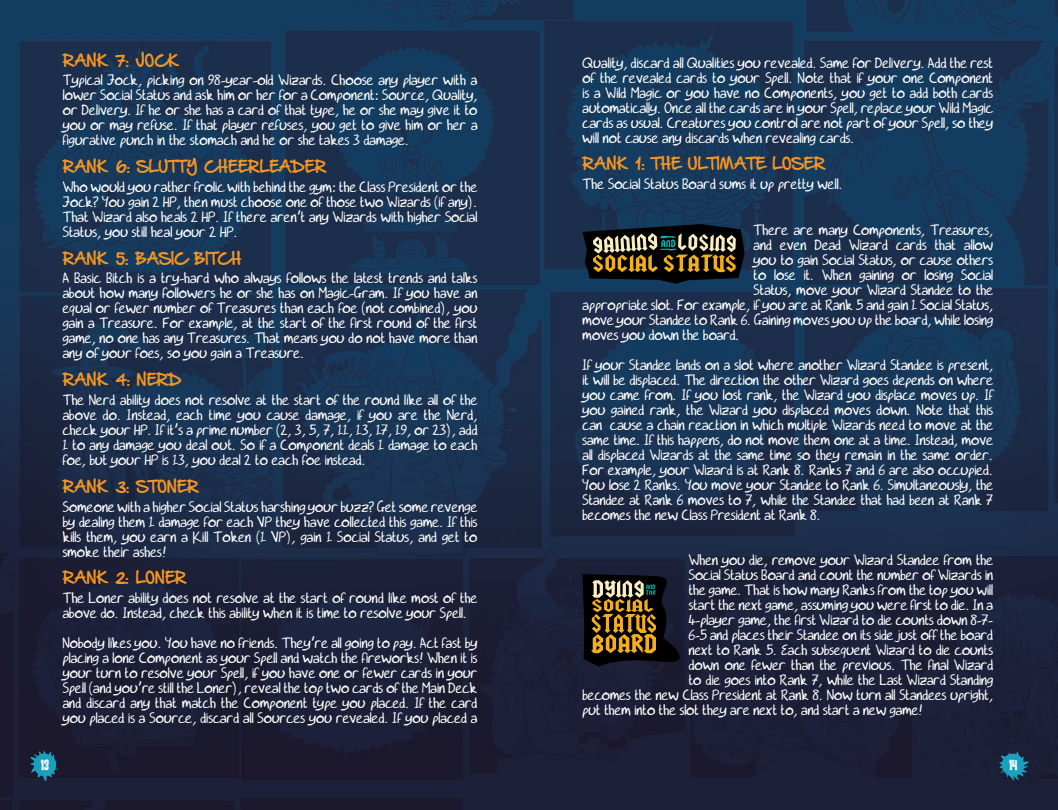
<style>
.page{position:relative;width:1058px;height:810px;background:#fff}
.page>*{position:absolute;margin:0;border:0;box-sizing:border-box;transform-origin:0 0}
.t1{font:15px/15px "Dead Ends";letter-spacing:-.005em;color:#fff;text-align:justify}
.t2{font:14.62px "House Movements Custom";color:#fff}
.t3{font:13.75px "Hand Of Sean Demo";letter-spacing:-.005em;color:#f79521}
</style>
<div class="page">
<img style="left:0;top:0;width:1058px;height:810px">
<svg style="left:30px;top:750px;width:29px;height:31px"></svg>
<svg style="left:999px;top:752px;width:30px;height:28px"></svg>
<svg style="left:582px;top:224px;width:162px;height:60px;background:#3b3929"></svg>
<svg style="left:582px;top:574px;width:121px;height:93px;background:#372f20"></svg>
<p class="t3" style="left:63px;top:54px;width:118px">RANK 7: JOCK</p>
<p class="t1" style="left:63px;top:73px;width:416px">Typical Jock, picking on 98-year-old Wizards. Choose any player with a lower Social Status and ask him or her for a Component: Source, Quality, or Delivery. If he or she has a card of that type, he or she may give it to you or may refuse. If that player refuses, you get to give him or her a figurative punch in the stomach and he or she takes 3 damage.</p>
<p class="t3" style="left:63px;top:160px;width:265px">RANK 6: SLUTTY CHEERLEADER</p>
<p class="t1" style="left:63px;top:180px;width:416px">Who would you rather frolic with behind the gym: the Class President or the Jock? You gain 2 HP, then must choose one of those two Wizards (if any).<br>That Wizard also heals 2 HP. If there aren’t any Wizards with higher Social Status, you still heal your 2 HP.</p>
<p class="t3" style="left:63px;top:252px;width:180px">RANK 5: BASIC BITCH</p>
<p class="t1" style="left:63px;top:272px;width:416px">A Basic Bitch is a try-hard who always follows the latest trends and talks about how many followers he or she has on Magic-Gram. If you have an equal or fewer number of Treasures than each foe (not combined), you gain a Treasure. For example, at the start of the first round of the first game, no one has any Treasures. That means you do not have more than any of your foes, so you gain a Treasure.</p>
<p class="t3" style="left:63px;top:374px;width:120px">RANK 4: NERD</p>
<p class="t1" style="left:63px;top:393px;width:416px">The Nerd ability does not resolve at the start of the round like all of the above do. Instead, each time you cause damage, if you are the Nerd, check your HP. If it’s a prime number (2, 3, 5, 7, 11, 13, 17, 19, or 23), add 1 to any damage you deal out. So if a Component deals 1 damage to each foe, but your HP is 13, you deal 2 to each foe instead.</p>
<p class="t3" style="left:63px;top:480px;width:138px">RANK 3: STONER</p>
<p class="t1" style="left:63px;top:500px;width:416px">Someone with a higher Social Status harshing your buzz? Get some revenge by dealing them 1 damage for each VP they have collected this game. If this kills them, you earn a Kill Token (1 VP), gain 1 Social Status, and get to smoke their ashes!</p>
<p class="t3" style="left:63px;top:572px;width:125px">RANK 2: LONER</p>
<p class="t1" style="left:63px;top:591px;width:416px">The Loner ability does not resolve at the start of round like most of the above do. Instead, check this ability when it is time to resolve your Spell.</p>
<p class="t1" style="left:63px;top:636px;width:416px">Nobody likes you. You have no friends. They’re all going to pay. Act fast by placing a lone Component as your Spell and watch the fireworks! When it is your turn to resolve your Spell, if you have one or fewer cards in your Spell (and you’re still the Loner), reveal the top two cards of the Main Deck and discard any that match the Component type you placed. If the card you placed is a Source, discard all Sources you revealed. If you placed a</p>
<p class="t1" style="left:582px;top:56px;width:412px">Quality, discard all Qualities you revealed. Same for Delivery. Add the rest of the revealed cards to your Spell. Note that if your one Component is a Wild Magic or you have no Components, you get to add both cards automatically. Once all the cards are in your Spell, replace your Wild Magic cards as usual. Creatures you control are not part of your Spell, so they will not cause any discards when revealing cards.</p>
<p class="t3" style="left:582px;top:158px;width:244px">RANK 1: THE ULTIMATE LOSER</p>
<p class="t1" style="left:582px;top:177px;width:262px">The Social Status Board sums it up pretty well.</p>
<p class="t1" style="left:753px;top:223px;width:241px">There are many Components, Treasures,</p>
<p class="t1" style="left:753px;top:238px;width:241px">and even Dead Wizard cards that allow</p>
<p class="t1" style="left:753px;top:253px;width:241px">you to gain Social Status, or cause others</p>
<p class="t1" style="left:753px;top:268px;width:241px">to lose it. When gaining or losing Social</p>
<p class="t1" style="left:753px;top:283px;width:241px">Status, move your Wizard Standee to the</p>
<p class="t1" style="left:582px;top:298px;width:412px">appropriate slot. For example, if you are at Rank 5 and gain 1 Social Status,</p>
<p class="t1" style="left:582px;top:313px;width:412px">move your Standee to Rank 6. Gaining moves you up the board, while losing</p>
<p class="t1" style="left:582px;top:328px;width:159px">moves you down the board.</p>
<p class="t1" style="left:582px;top:358px;width:412px">If your Standee lands on a slot where another Wizard Standee is present, it will be displaced. The direction the other Wizard goes depends on where you came from. If you lost rank, the Wizard you displace moves up. If you gained rank, the Wizard you displaced moves down. Note that this can cause a chain reaction in which multiple Wizards need to move at the same time. If this happens, do not move them one at a time. Instead, move all displaced Wizards at the same time so they remain in the same order.<br>For example, your Wizard is at Rank 8. Ranks 7 and 6 are also occupied.<br>You lose 2 Ranks. You move your Standee to Rank 6. Simultaneously, the Standee at Rank 6 moves to 7, while the Standee that had been at Rank 7 becomes the new Class President at Rank 8.</p>
<p class="t1" style="left:689px;top:553px;width:306px">When you die, remove your Wizard Standee from the</p>
<p class="t1" style="left:689px;top:568px;width:306px">Social Status Board and count the number of Wizards in</p>
<p class="t1" style="left:689px;top:583px;width:306px">the game. That is how many Ranks from the top you will</p>
<p class="t1" style="left:689px;top:598px;width:306px">start the next game, assuming you were first to die. In a</p>
<p class="t1" style="left:689px;top:613px;width:306px">4-player game, the first Wizard to die counts down 8-7-</p>
<p class="t1" style="left:689px;top:628px;width:306px">6-5 and places their Standee on its side just off the board</p>
<p class="t1" style="left:689px;top:643px;width:306px">next to Rank 5. Each subsequent Wizard to die counts</p>
<p class="t1" style="left:689px;top:658px;width:306px">down one fewer than the previous. The final Wizard</p>
<p class="t1" style="left:689px;top:673px;width:306px">to die goes into Rank 7, while the Last Wizard Standing</p>
<p class="t1" style="left:582px;top:688px;width:412px">becomes the new Class President at Rank 8. Now turn all Standees upright,</p>
<p class="t1" style="left:582px;top:703px;width:342px">put them into the slot they are next to, and start a new game!</p>
<p class="t2" style="left:41px;top:756px;width:10px">13</p>
<p class="t2" style="left:1009px;top:756px;width:10px">14</p>
</div>
